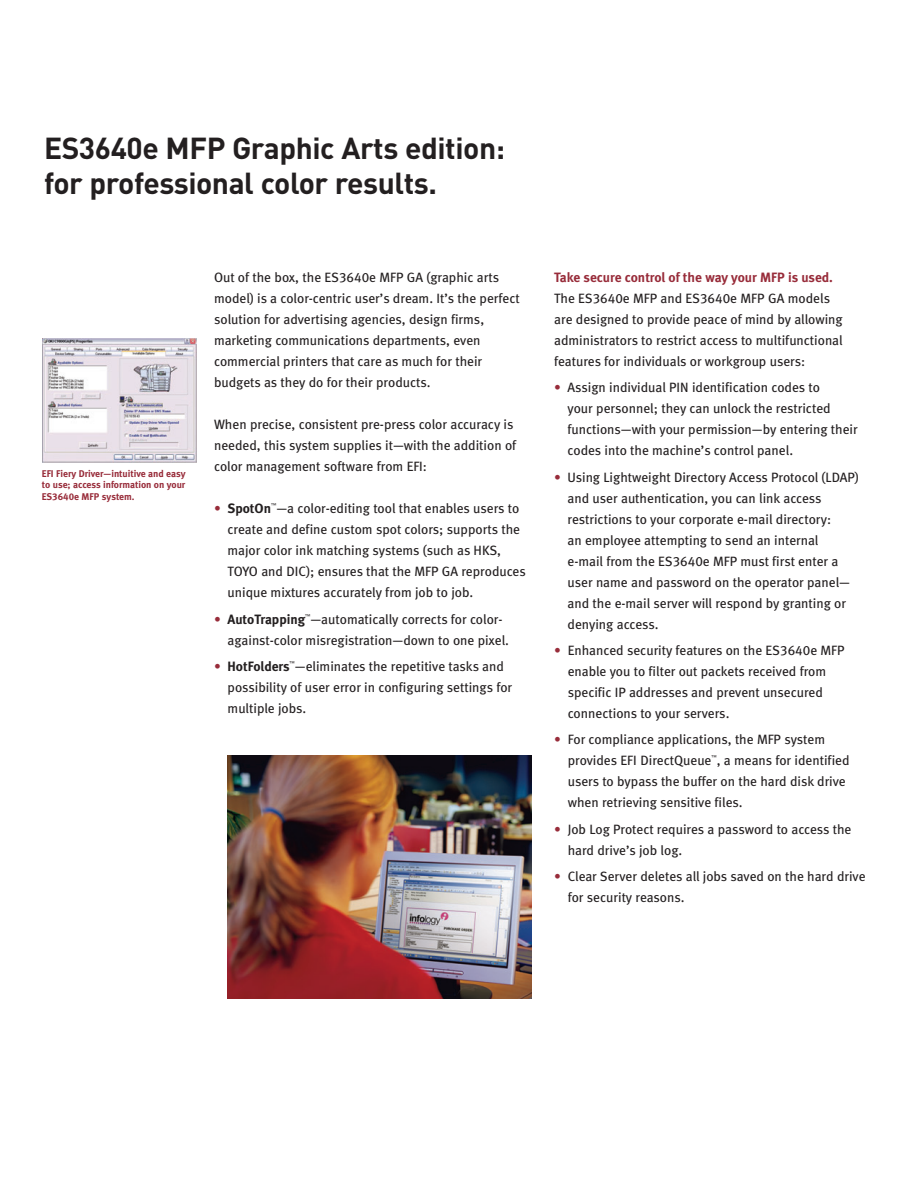
<style>
.page{position:relative;width:918px;height:1188px;background:#fff}
.page>*{position:absolute;margin:0;border:0;box-sizing:border-box;transform-origin:0 0}
.t1{font:700 30px/34.5px "DIN";letter-spacing:-.015em;color:#231f20}
.t2{font:13.5px/21px "Meta Book LF";color:#231f20}
.t3{font:13.5px "Meta Bold LF";color:#982c3a}
.t4{font:9.75px/11.7px "Meta Bold LF";color:#982c3a;text-align:justify}
.t5{font:5.4px "Meta Book LF";color:#231f20}
.s1{color:#982c3a}
.s2{font-family:"Meta Bold LF"}
</style>
<div class="page">
<img style="left:43px;top:339px;width:154px;height:123px">
<img style="left:228px;top:756px;width:304px;height:243px">
<h1 class="t1" style="left:44px;top:134px;width:463px">ES3640e MFP Graphic Arts edition: for professional color results.</h1>
<p class="t4" style="left:42px;top:468px;width:145px">EFI Fiery Driver—intuitive and easy to use; access information on your ES3640e MFP system.</p>
<p class="t2" style="left:214px;top:268px;width:307px">Out of the box, the ES3640e MFP GA (graphic arts model) is a color-centric user’s dream. It’s the perfect solution for advertising agencies, design firms, marketing communications departments, even commercial printers that care as much for their budgets as they do for their products.</p>
<p class="t2" style="left:214px;top:415px;width:304px">When precise, consistent pre-press color accuracy is needed, this system supplies it—with the addition of color management software from EFI:</p>
<p class="t2" style="left:214px;top:499px;width:307px"><span class="s1">•</span> <span class="s2">SpotOn</span> —a color-editing tool that enables users to</p>
<p class="t5" style="left:271px;top:503px;width:7px">™</p>
<p class="t2" style="left:228px;top:520px;width:300px">create and define custom spot colors; supports the major color ink matching systems (such as HKS, TOYO and DIC); ensures that the MFP GA reproduces unique mixtures accurately from job to job.</p>
<p class="t2" style="left:214px;top:610px;width:290px"><span class="s1">•</span> <span class="s2">AutoTrapping</span> —automatically corrects for color-</p>
<p class="t5" style="left:305px;top:614px;width:7px">™</p>
<p class="t2" style="left:228px;top:631px;width:283px">against-color misregistration—down to one pixel.</p>
<p class="t2" style="left:214px;top:657px;width:291px"><span class="s1">•</span> <span class="s2">HotFolders</span> —eliminates the repetitive tasks and</p>
<p class="t5" style="left:290px;top:661px;width:7px">™</p>
<p class="t2" style="left:228px;top:678px;width:286px">possibility of user error in configuring settings for multiple jobs.</p>
<p class="t3" style="left:554px;top:272px;width:280px">Take secure control of the way your MFP is used.</p>
<p class="t2" style="left:554px;top:289px;width:290px">The ES3640e MFP and ES3640e MFP GA models are designed to provide peace of mind by allowing administrators to restrict access to multifunctional features for individuals or workgroup users:</p>
<p class="t2" style="left:568px;top:378px;width:292px;text-indent:-13px"><span class="s1">•</span> Assign individual PIN identification codes to<br>your personnel; they can unlock the restricted functions—with your permission—by entering their codes into the machine’s control panel.</p>
<p class="t2" style="left:568px;top:467px;width:293px;text-indent:-13px"><span class="s1">•</span> Using Lightweight Directory Access Protocol (LDAP) and user authentication, you can link access restrictions to your corporate e-mail directory:<br>an employee attempting to send an internal<br>e-mail from the ES3640e MFP must first enter a user name and password on the operator panel— and the e-mail server will respond by granting or denying access.</p>
<p class="t2" style="left:568px;top:641px;width:278px;text-indent:-13px"><span class="s1">•</span> Enhanced security features on the ES3640e MFP enable you to filter out packets received from specific IP addresses and prevent unsecured connections to your servers.</p>
<p class="t2" style="left:568px;top:730px;width:283px;text-indent:-14px"><span class="s1">•</span> For compliance applications, the MFP system provides EFI DirectQueue , a means for identified</p>
<p class="t5" style="left:711px;top:755px;width:7px">™</p>
<p class="t2" style="left:568px;top:772px;width:280px">users to bypass the buffer on the hard disk drive when retrieving sensitive files.</p>
<p class="t2" style="left:568px;top:820px;width:285px;text-indent:-14px"><span class="s1">•</span> Job Log Protect requires a password to access the hard drive’s job log.</p>
<p class="t2" style="left:568px;top:867px;width:299px;text-indent:-14px"><span class="s1">•</span> Clear Server deletes all jobs saved on the hard drive for security reasons.</p>
</div>
